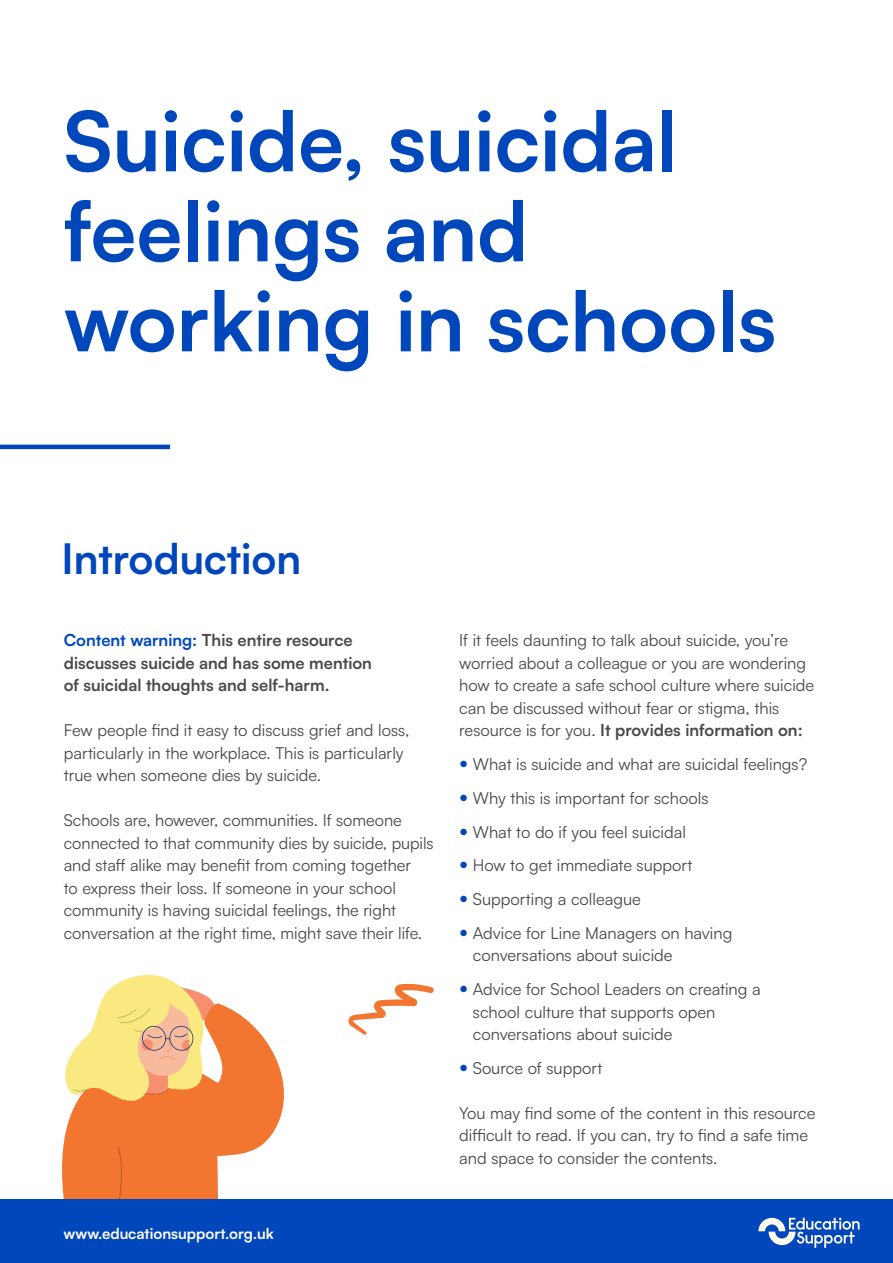
<style>
.page{position:relative;width:893px;height:1263px;background:#fff}
.page>*{position:absolute;margin:0;border:0;box-sizing:border-box;transform-origin:0 0}
.t1{font:700 82.5px/90px "Satoshi";color:#0047bb}
.t2{font:700 42px "Satoshi";color:#0047bb}
.t3{font:16.5px/22.5px "Satoshi";color:#4a4a49}
.t4{font:700 16.5px/22.5px "Satoshi";color:#4a4a49}
.t5{font:700 15px "Satoshi";color:#fefbf2}
.s1{color:#0047bb}
.s2{font-weight:700}
</style>
<div class="page">
<svg style="left:62px;top:1008px;width:222px;height:191px;fill:#f27530"></svg>
<svg style="left:113px;top:1146px;width:13px;height:53px"></svg>
<svg style="left:62px;top:974px;width:167px;height:134px"></svg>
<hr style="left:0;top:445px;width:170px;height:4px;background:#0047bb">
<div style="left:0;top:1199px;width:893px;height:64px;background:#0047bb"></div>
<svg style="left:758px;top:1217px;width:102px;height:31px"></svg>
<svg style="left:348px;top:984px;width:86px;height:51px"></svg>
<p class="t1" style="left:64px;top:91px;width:714px">Suicide, suicidal feelings and working in schools</p>
<p class="t2" style="left:62px;top:528px;width:241px">Introduction</p>
<p class="t4" style="left:64px;top:628px;width:310px"><span class="s1">Content warning:</span> This entire resource discusses suicide and has some mention of suicidal thoughts and self-harm.</p>
<p class="t3" style="left:64px;top:718px;width:347px">Few people find it easy to discuss grief and loss, particularly in the workplace. This is particularly true when someone dies by suicide.</p>
<p class="t3" style="left:64px;top:808px;width:371px">Schools are, however, communities. If someone connected to that community dies by suicide, pupils and staff alike may benefit from coming together<br>to express their loss. If someone in your school community is having suicidal feelings, the right conversation at the right time, might save their life.</p>
<p class="t5" style="left:64px;top:1222px;width:212px">www.educationsupport.org.uk</p>
<p class="t3" style="left:459px;top:628px;width:356px">If it feels daunting to talk about suicide, you’re worried about a colleague or you are wondering how to create a safe school culture where suicide can be discussed without fear or stigma, this resource is for you. <span class="s2">It provides information on:</span></p>
<p class="t3" style="left:473px;top:752px;width:336px">What is suicide and what are suicidal feelings?</p>
<p class="t3" style="left:473px;top:786px;width:237px">Why this is important for schools</p>
<p class="t3" style="left:473px;top:820px;width:215px">What to do if you feel suicidal</p>
<p class="t3" style="left:473px;top:853px;width:221px">How to get immediate support</p>
<p class="t3" style="left:473px;top:887px;width:169px">Supporting a colleague</p>
<p class="t3" style="left:473px;top:921px;width:261px">Advice for Line Managers on having conversations about suicide</p>
<p class="t3" style="left:473px;top:977px;width:289px">Advice for School Leaders on creating a school culture that supports open conversations about suicide</p>
<p class="t3" style="left:473px;top:1056px;width:131px">Source of support</p>
<p class="t3" style="left:459px;top:1101px;width:358px">You may find some of the content in this resource difficult to read. If you can, try to find a safe time and space to consider the contents.</p>
</div>
